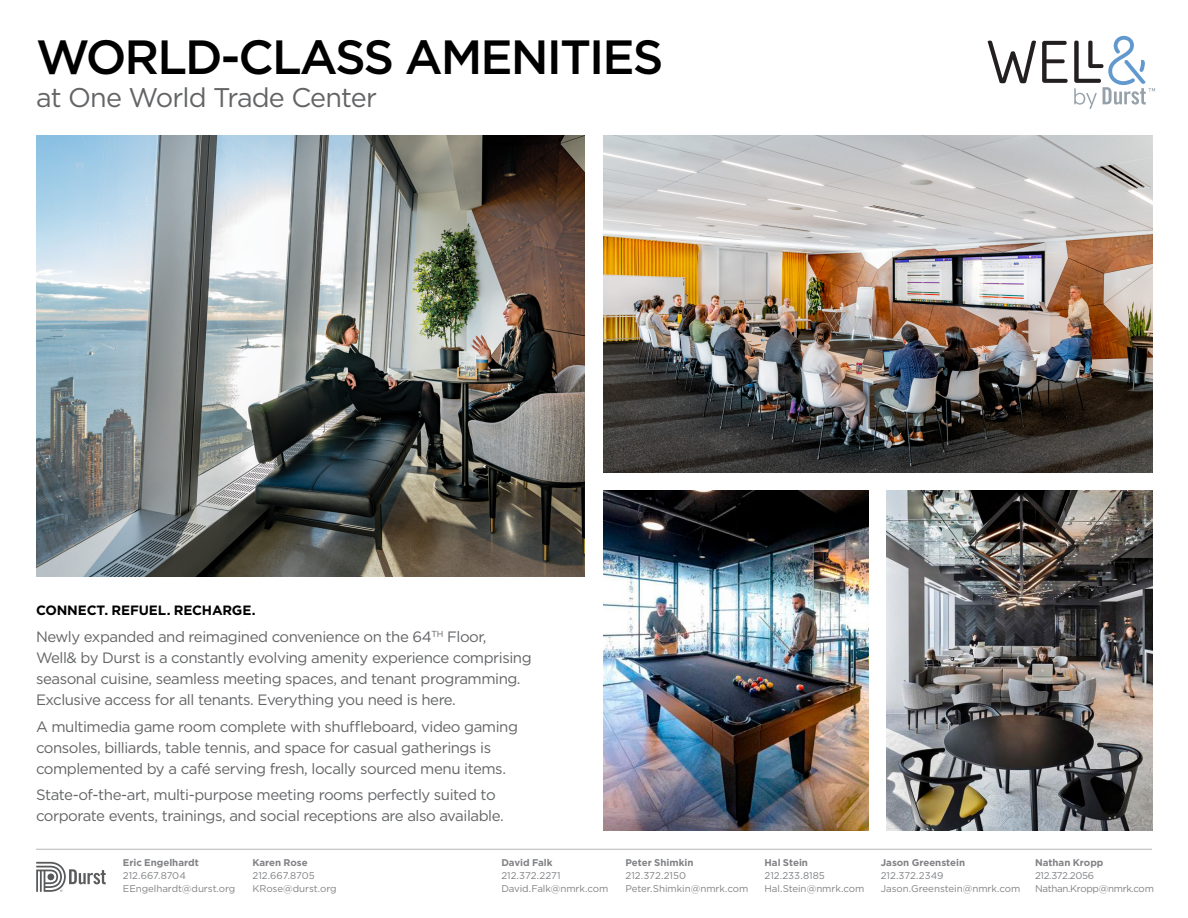
<style>
.page{position:relative;width:1188px;height:918px;background:#fff}
.page>*{position:absolute;margin:0;border:0;box-sizing:border-box;transform-origin:0 0}
.t1{font:500 48px "Gotham";letter-spacing:-.04em;color:#000}
.t2{font:27px "Gotham";letter-spacing:-.03em;color:#636466}
.t3{font:15px/21px "Gotham";letter-spacing:-.03em;color:#636466}
.t4{font:700 13.5px "Gotham";letter-spacing:-.01em;color:#000}
.t5{font:9.75px/12.8px "Gotham";letter-spacing:-.005em;color:#808285}
.t6{font:700 9.75px "Gotham";letter-spacing:-.005em;color:#808285}
.t7{font:9.75px/12.8px "Gotham";letter-spacing:-.03em;color:#808285}
</style>
<div class="page">
<hr style="left:36px;top:849px;width:1116px;height:1px;background:#b6b7b8">
<svg style="left:36px;top:862px;width:70px;height:30px"></svg>
<svg style="left:988px;top:36px;width:167px;height:73px"></svg>
<img style="left:603px;top:135px;width:549px;height:337px">
<img style="left:887px;top:490px;width:265px;height:340px">
<img style="left:603px;top:490px;width:266px;height:340px">
<img style="left:36px;top:135px;width:549px;height:442px">
<h1 class="t1" style="left:36px;top:26px;width:629px">WORLD-CLASS AMENITIES</h1>
<h2 class="t2" style="left:36px;top:81px;width:343px">at One World Trade Center</h2>
<p class="t4" style="left:36px;top:601px;width:221px">CONNECT. REFUEL. RECHARGE.</p>
<p class="t3" style="left:36px;top:626px;width:497px">Newly expanded and reimagined convenience on the 64<sup>TH</sup> Floor,<br>Well&amp; by Durst is a constantly evolving amenity experience comprising seasonal cuisine, seamless meeting spaces, and tenant programming.<br>Exclusive access for all tenants. Everything you need is here.</p>
<p class="t3" style="left:36px;top:716px;width:484px">A multimedia game room complete with shuffleboard, video gaming consoles, billiards, table tennis, and space for casual gatherings is complemented by a café serving fresh, locally sourced menu items.</p>
<p class="t3" style="left:36px;top:784px;width:469px">State-of-the-art, multi-purpose meeting rooms perfectly suited to corporate events, trainings, and social receptions are also available.</p>
<p class="t6" style="left:123px;top:856px;width:77px">Eric Engelhardt</p>
<p class="t5" style="left:123px;top:869px;width:114px">212.667.8704<br>EEngelhardt@durst.org</p>
<p class="t6" style="left:252px;top:856px;width:57px">Karen Rose</p>
<p class="t5" style="left:252px;top:869px;width:86px">212.667.8705<br>KRose@durst.org</p>
<p class="t6" style="left:501px;top:856px;width:53px">David Falk</p>
<p class="t5" style="left:501px;top:869px;width:109px">212.372.2271<br>David.Falk@nmrk.com</p>
<p class="t6" style="left:626px;top:856px;width:69px">Peter Shimkin</p>
<p class="t5" style="left:626px;top:869px;width:124px">212.372.2150<br>Peter.Shimkin@nmrk.com</p>
<p class="t6" style="left:765px;top:856px;width:45px">Hal Stein</p>
<p class="t5" style="left:765px;top:869px;width:101px">212.233.8185<br>Hal.Stein@nmrk.com</p>
<p class="t6" style="left:881px;top:856px;width:86px">Jason Greenstein</p>
<p class="t5" style="left:881px;top:869px;width:141px">212.372.2349<br>Jason.Greenstein@nmrk.com</p>
<p class="t6" style="left:1035px;top:856px;width:70px">Nathan Kropp</p>
<p class="t7" style="left:1035px;top:869px;width:120px">212.372.2056<br>Nathan.Kropp@nmrk.com</p>
</div>
